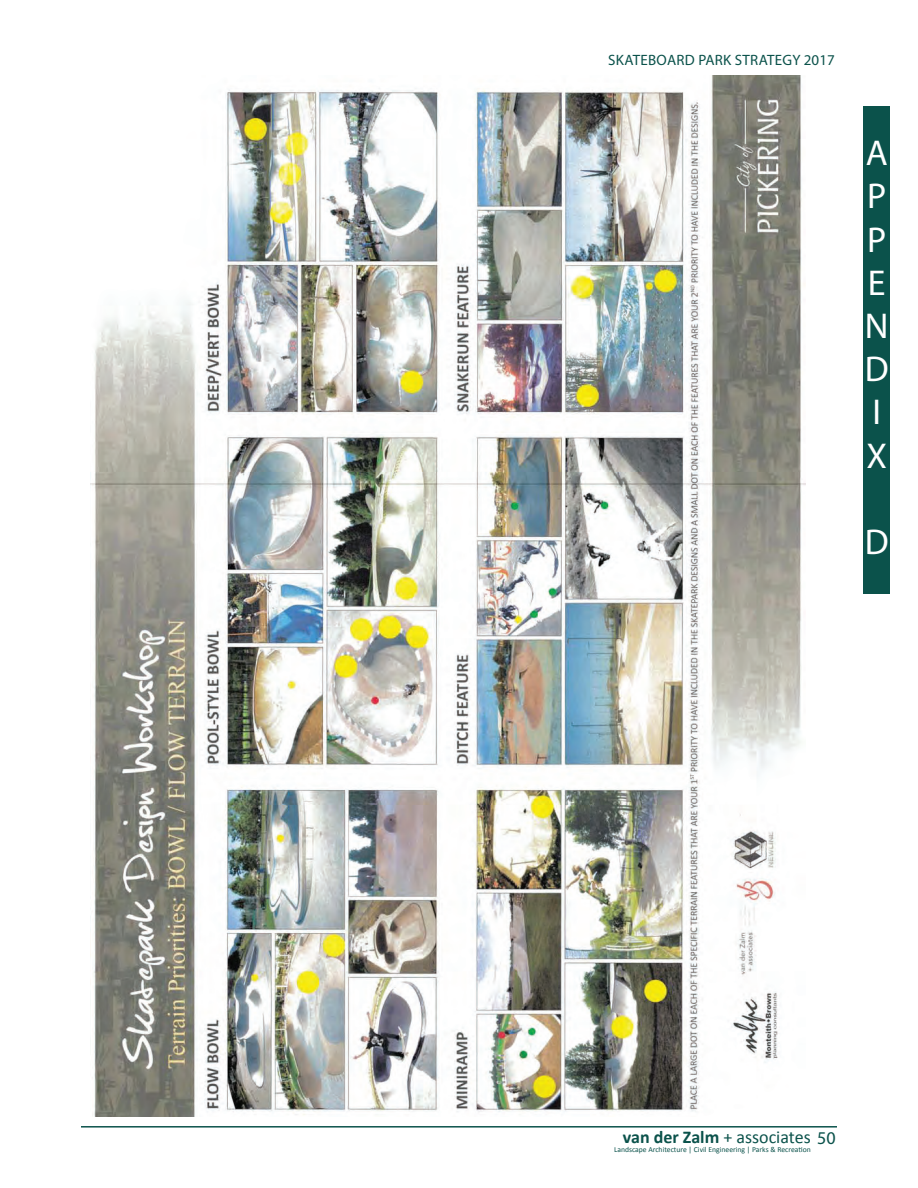
<style>
.page{position:relative;width:918px;height:1188px;background:#fff}
.page>*{position:absolute;margin:0;border:0;box-sizing:border-box;transform-origin:0 0}
.t1{font:36px/43.2px "Myriad Pro";color:#fff}
.t2{font:18px "Calibri";color:#0b524b}
.t3{font:15px "Myriad Pro";letter-spacing:.02em;color:#0b524b}
.t4{font:7.65px "Calibri";color:#0b524b}
.s1{font-weight:700}
.s2{font-family:"Myriad Pro"}
</style>
<div class="page">
<div style="left:863px;top:106px;width:27px;height:488px;background:#0b524b"></div>
<hr style="left:81px;top:1126px;width:756px;height:2px;background:#0b524b">
<img style="left:91px;top:76px;width:714px;height:1041px">
<p class="t3" style="left:608px;top:51px;width:228px">SKATEBOARD PARK STRATEGY 2017</p>
<h1 class="t1" style="left:865px;top:131px;width:25px">A<br>P<br>P<br>E<br>N<br>D<br>I<br>X</h1>
<h1 class="t1" style="left:865px;top:520px;width:25px">D</h1>
<h2 class="t2" style="left:623px;top:1126px;width:214px"><span class="s1">van der Zalm</span> + associates <span class="s2">50</span></h2>
<p class="t4" style="left:614px;top:1145px;width:198px">Landscape Architecture | Civil Engineering | Parks &amp; Recreation</p>
</div>
